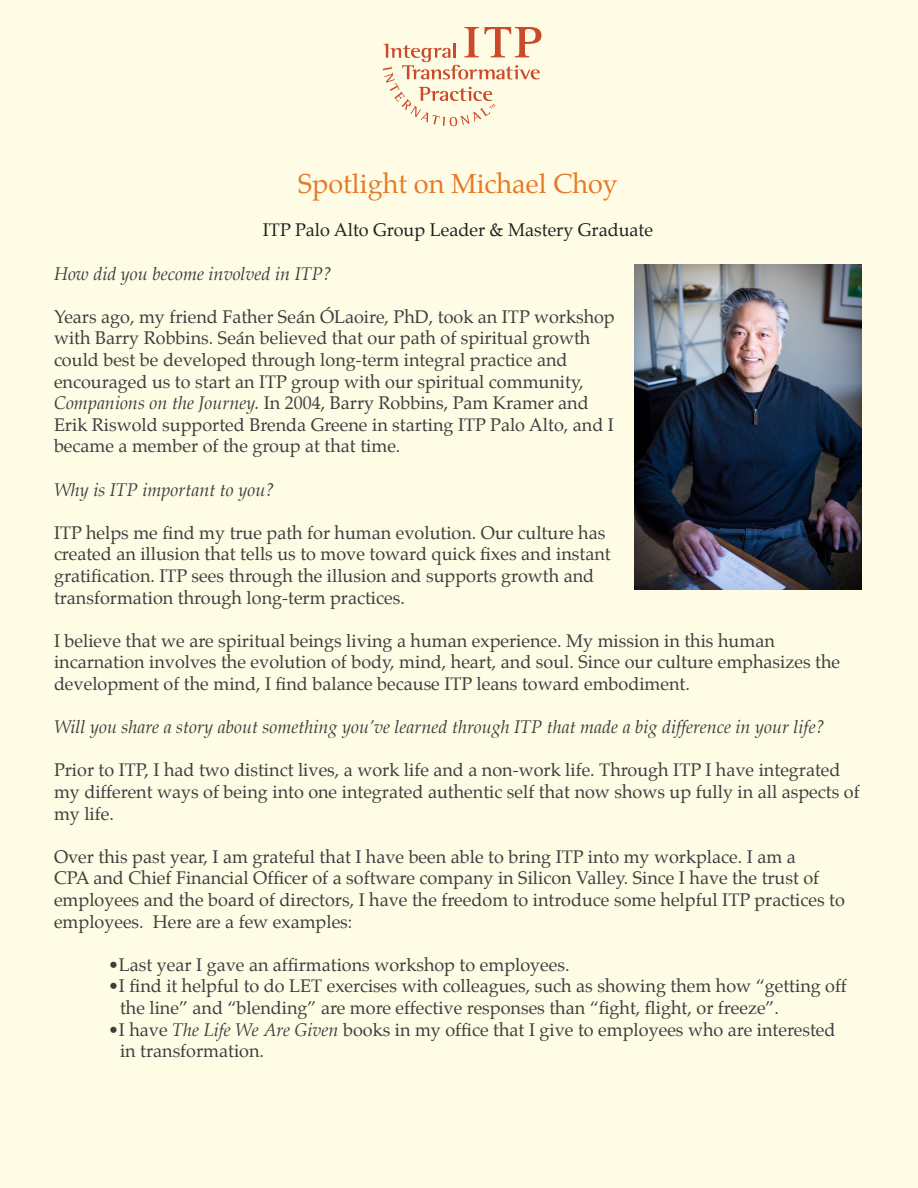
<style>
.page{position:relative;width:918px;height:1188px;background:#fffce5}
.page>*{position:absolute;margin:0;border:0;box-sizing:border-box;transform-origin:0 0}
.t1{font:27px "Palatino";color:#e67a27}
.List_Paragraph{font:18px/21.6px "Palatino";color:#3e3e3f}
.t2{font:italic 18px "Palatino";color:#3e3e3f}
.t3{font:18px "Palatino";color:#231f20}
.s1{font-style:italic}
</style>
<div class="page">
<svg style="left:383px;top:27px;width:158px;height:99px"></svg>
<img style="left:634px;top:264px;width:228px;height:326px">
<p class="t1" style="left:298px;top:162px;width:321px">Spotlight on Michael Choy</p>
<p class="t3" style="left:263px;top:215px;width:392px">ITP Palo Alto Group Leader &amp; Mastery Graduate</p>
<p class="t2" style="left:54px;top:259px;width:279px">How did you become involved in ITP?</p>
<p class="List_Paragraph" style="left:54px;top:306px;width:562px">Years ago, my friend Father Seán ÓLaoire, PhD, took an ITP workshop with Barry Robbins. Seán believed that our path of spiritual growth could best be developed through long-term integral practice and encouraged us to start an ITP group with our spiritual community, <span class="s1">Companions on the Journey.</span> In 2004, Barry Robbins, Pam Kramer and Erik Riswold supported Brenda Greene in starting ITP Palo Alto, and I became a member of the group at that time.</p>
<p class="t2" style="left:54px;top:475px;width:222px">Why is ITP important to you?</p>
<p class="List_Paragraph" style="left:54px;top:522px;width:558px">ITP helps me find my true path for human evolution. Our culture has created an illusion that tells us to move toward quick fixes and instant gratification. ITP sees through the illusion and supports growth and transformation through long-term practices.</p>
<p class="List_Paragraph" style="left:54px;top:630px;width:788px">I believe that we are spiritual beings living a human experience. My mission in this human incarnation involves the evolution of body, mind, heart, and soul. Since our culture emphasizes the development of the mind, I find balance because ITP leans toward embodiment.</p>
<p class="t2" style="left:54px;top:713px;width:772px">Will you share a story about something you’ve learned through ITP that made a big difference in your life?</p>
<p class="List_Paragraph" style="left:54px;top:759px;width:807px">Prior to ITP, I had two distinct lives, a work life and a non-work life. Through ITP I have integrated my different ways of being into one integrated authentic self that now shows up fully in all aspects of my life.</p>
<p class="List_Paragraph" style="left:54px;top:846px;width:792px">Over this past year, I am grateful that I have been able to bring ITP into my workplace. I am a<br>CPA and Chief Financial Officer of a software company in Silicon Valley. Since I have the trust of employees and the board of directors, I have the freedom to introduce some helpful ITP practices to employees. Here are a few examples:</p>
<p class="List_Paragraph" style="left:108px;top:954px;width:463px">•Last year I gave an affirmations workshop to employees.</p>
<p class="List_Paragraph" style="left:108px;top:975px;width:740px">•I find it helpful to do LET exercises with colleagues, such as showing them how “getting off</p>
<p class="List_Paragraph" style="left:120px;top:997px;width:661px">the line” and “blending” are more effective responses than “fight, flight, or freeze”.</p>
<p class="List_Paragraph" style="left:108px;top:1019px;width:729px">•I have <span class="s1">The Life We Are Given</span> books in my office that I give to employees who are interested</p>
<p class="List_Paragraph" style="left:120px;top:1040px;width:146px">in transformation.</p>
</div>
